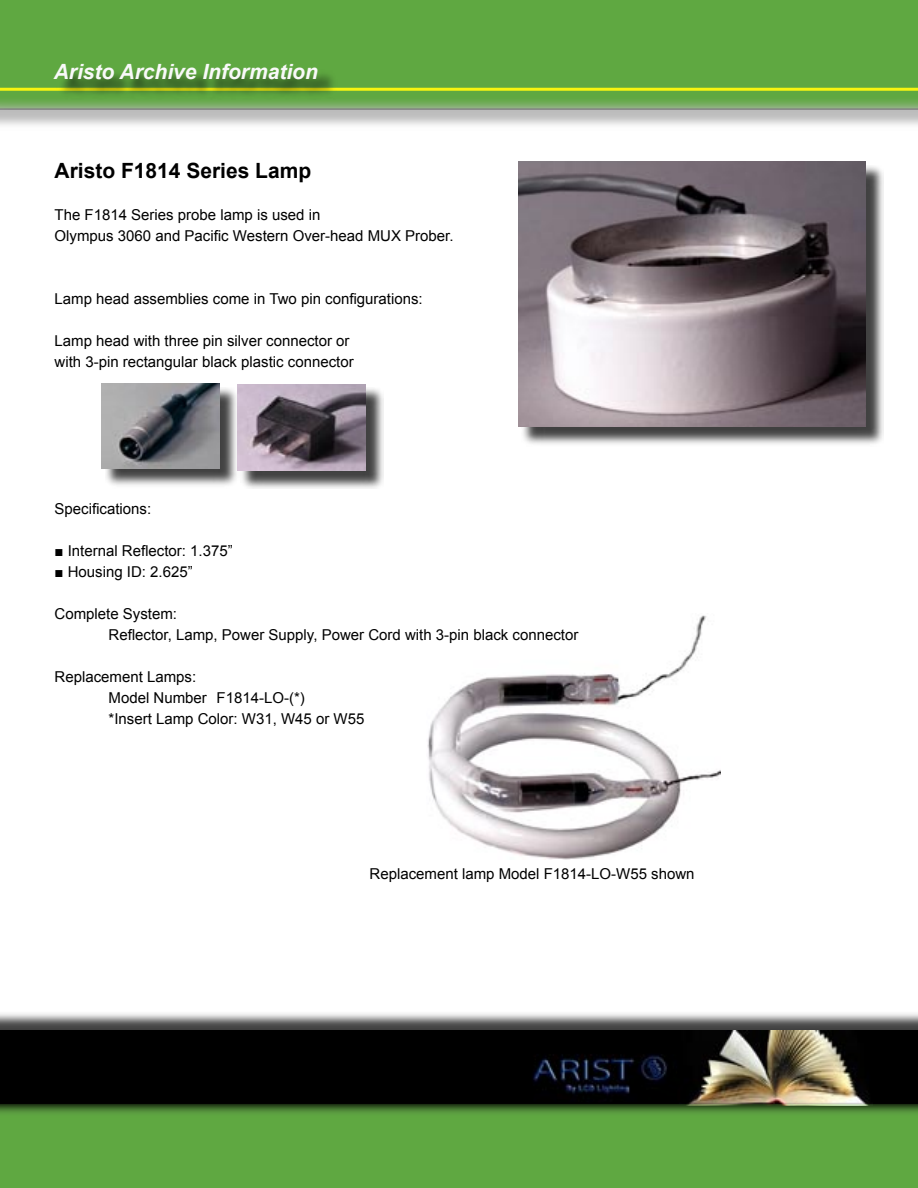
<style>
.page{position:relative;width:918px;height:1188px;background:#fff}
.page>*{position:absolute;margin:0;border:0;box-sizing:border-box;transform-origin:0 0}
.t1{font:italic 700 21px "Arial";color:#f9f9f9}
.t2{font:700 21px "Arial";color:#000}
.t3{font:15px/21px "Arial";color:#000}
</style>
<div class="page">
<img style="left:427px;top:615px;width:293px;height:245px">
<div style="left:0;top:1011px;width:918px;height:159px;background:#000;opacity:.75"></div>
<div style="left:0;top:1030px;width:918px;height:140px;background:#000"></div>
<img style="left:532px;top:1030px;width:337px;height:72px">
<div style="left:0;top:0;width:918px;height:130px;background:#a6a6a6;opacity:.75"></div>
<svg style="left:0;top:0;width:918px;height:110px;background:#62a845"></svg>
<hr style="left:0;top:88px;width:918px;height:3px;background:#f7f410">
<svg style="left:0;top:1102px;width:918px;height:86px;background:#5a9e3e"></svg>
<div style="left:56px;top:66px;width:282px;height:34px;background:#000;opacity:.75"></div>
<div style="left:521px;top:165px;width:363px;height:282px;background:#000;opacity:.75"></div>
<img style="left:519px;top:162px;width:347px;height:265px">
<div style="left:105px;top:387px;width:135px;height:102px;background:#000;opacity:.75"></div>
<img style="left:102px;top:384px;width:118px;height:85px">
<div style="left:240px;top:387px;width:144px;height:102px;background:#000;opacity:.75"></div>
<img style="left:238px;top:384px;width:128px;height:87px">
<p class="t1" style="left:54px;top:58px;width:266px">Aristo Archive Information</p>
<p class="t2" style="left:55px;top:157px;width:258px">Aristo F1814 Series Lamp</p>
<p class="t3" style="left:55px;top:205px;width:401px">The F1814 Series probe lamp is used in<br>Olympus 3060 and Pacific Western Over-head MUX Prober.</p>
<p class="t3" style="left:55px;top:289px;width:370px">Lamp head assemblies come in Two pin configurations:</p>
<p class="t3" style="left:55px;top:331px;width:301px">Lamp head with three pin silver connector or with 3-pin rectangular black plastic connector</p>
<p class="t3" style="left:55px;top:499px;width:98px">Specifications:</p>
<p class="t3" style="left:55px;top:541px;width:180px">■ Internal Reflector: 1.375”</p>
<p class="t3" style="left:55px;top:562px;width:140px">■ Housing ID: 2.625”</p>
<p class="t3" style="left:109px;top:604px;width:471px;text-indent:-54px">Complete System:<br>Reflector, Lamp, Power Supply, Power Cord with 3-pin black connector</p>
<p class="t3" style="left:109px;top:667px;width:257px;text-indent:-54px">Replacement Lamps:<br>Model Number F1814-LO-(*)<br>*Insert Lamp Color: W31, W45 or W55</p>
<p class="t3" style="left:370px;top:864px;width:327px">Replacement lamp Model F1814-LO-W55 shown</p>
</div>
